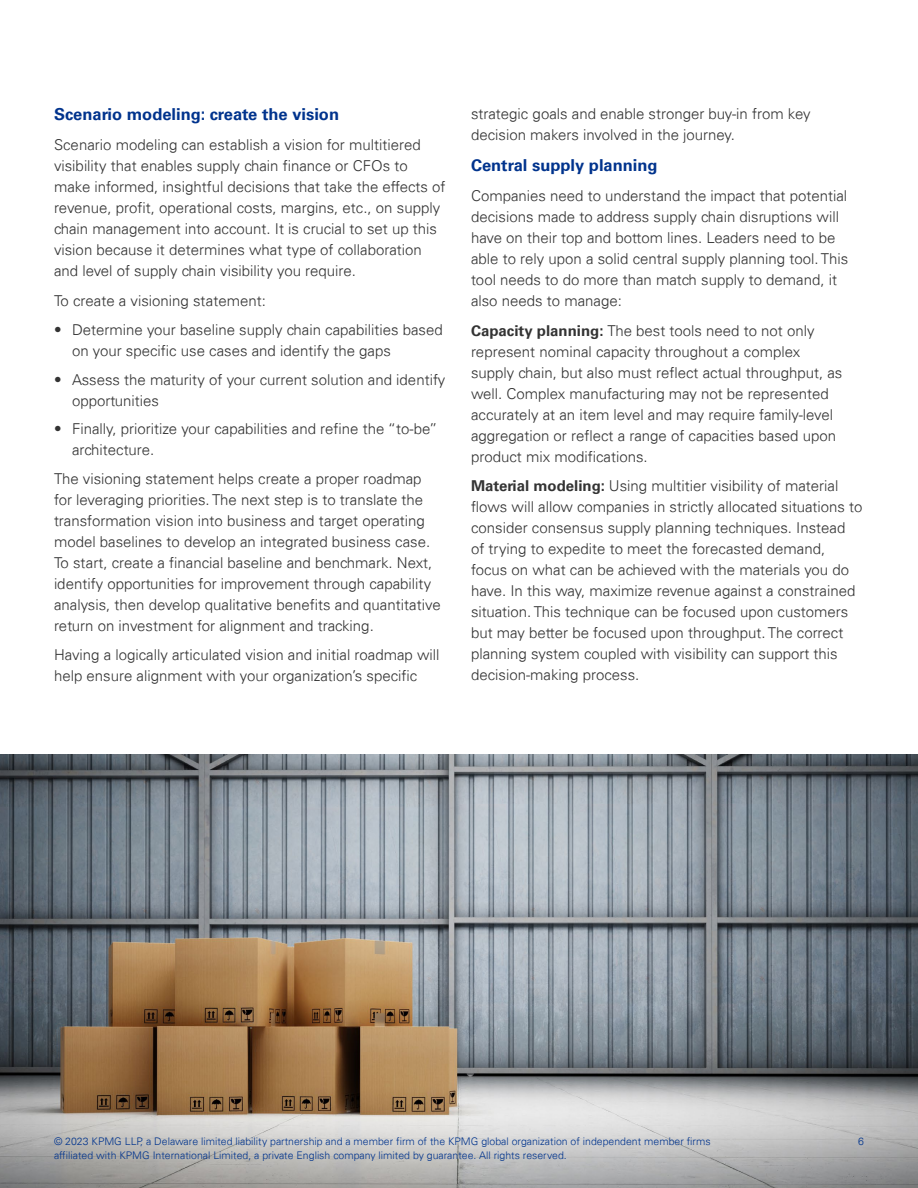
<style>
.page{position:relative;width:918px;height:1188px;background:#fff}
.page>*{position:absolute;margin:0;border:0;box-sizing:border-box;transform-origin:0 0}
.t1{font:700 16.5px "Univers 65";color:#00338d}
.t2{font:300 15px/21px "Univers 45";color:#333}
.t3{font:300 10.5px "Univers 45";color:#00338d}
.s1{font-family:"Univers 65";font-weight:700}
</style>
<div class="page">
<img style="left:0;top:754px;width:918px;height:434px">
<p class="t1" style="left:54px;top:105px;width:287px">Scenario modeling: create the vision</p>
<p class="t2" style="left:54px;top:134px;width:393px">Scenario modeling can establish a vision for multitiered visibility that enables supply chain finance or CFOs to make informed, insightful decisions that take the effects of revenue, profit, operational costs, margins, etc., on supply chain management into account. It is crucial to set up this vision because it determines what type of collaboration and level of supply chain visibility you require.</p>
<p class="t2" style="left:54px;top:290px;width:213px">To create a visioning statement:</p>
<p class="t2" style="left:72px;top:319px;width:372px;text-indent:-18px">• Determine your baseline supply chain capabilities based on your specific use cases and identify the gaps</p>
<p class="t2" style="left:72px;top:369px;width:375px;text-indent:-18px">• Assess the maturity of your current solution and identify opportunities</p>
<p class="t2" style="left:72px;top:418px;width:367px;text-indent:-18px">• Finally, prioritize your capabilities and refine the “to-be” architecture.</p>
<p class="t2" style="left:54px;top:468px;width:388px">The visioning statement helps create a proper roadmap for leveraging priorities. The next step is to translate the transformation vision into business and target operating model baselines to develop an integrated business case.<br>To start, create a financial baseline and benchmark. Next, identify opportunities for improvement through capability analysis, then develop qualitative benefits and quantitative return on investment for alignment and tracking.</p>
<p class="t2" style="left:54px;top:645px;width:387px">Having a logically articulated vision and initial roadmap will help ensure alignment with your organization’s specific</p>
<p class="t2" style="left:471px;top:103px;width:341px">strategic goals and enable stronger buy-in from key decision makers involved in the journey.</p>
<p class="t1" style="left:471px;top:156px;width:188px">Central supply planning</p>
<p class="t2" style="left:471px;top:185px;width:379px">Companies need to understand the impact that potential decisions made to address supply chain disruptions will have on their top and bottom lines. Leaders need to be able to rely upon a solid central supply planning tool. This tool needs to do more than match supply to demand, it also needs to manage:</p>
<p class="t2" style="left:471px;top:320px;width:373px"><span class="s1">Capacity planning:</span> The best tools need to not only represent nominal capacity throughout a complex supply chain, but also must reflect actual throughput, as well. Complex manufacturing may not be represented accurately at an item level and may require family-level aggregation or reflect a range of capacities based upon product mix modifications.</p>
<p class="t2" style="left:471px;top:475px;width:393px"><span class="s1">Material modeling:</span> Using multitier visibility of material flows will allow companies in strictly allocated situations to consider consensus supply planning techniques. Instead<br>of trying to expedite to meet the forecasted demand, focus on what can be achieved with the materials you do have. In this way, maximize revenue against a constrained situation. This technique can be focused upon customers but may better be focused upon throughput. The correct planning system coupled with visibility can support this decision-making process.</p>
<p class="t3" style="left:54px;top:1135px;width:658px">© 2023 KPMG LLP, a Delaware limited liability partnership and a member firm of the KPMG global organization of independent member firms</p>
<p class="t3" style="left:858px;top:1135px;width:7px">6</p>
<p class="t3" style="left:54px;top:1149px;width:514px">affiliated with KPMG International Limited, a private English company limited by guarantee. All rights reserved.</p>
</div>
